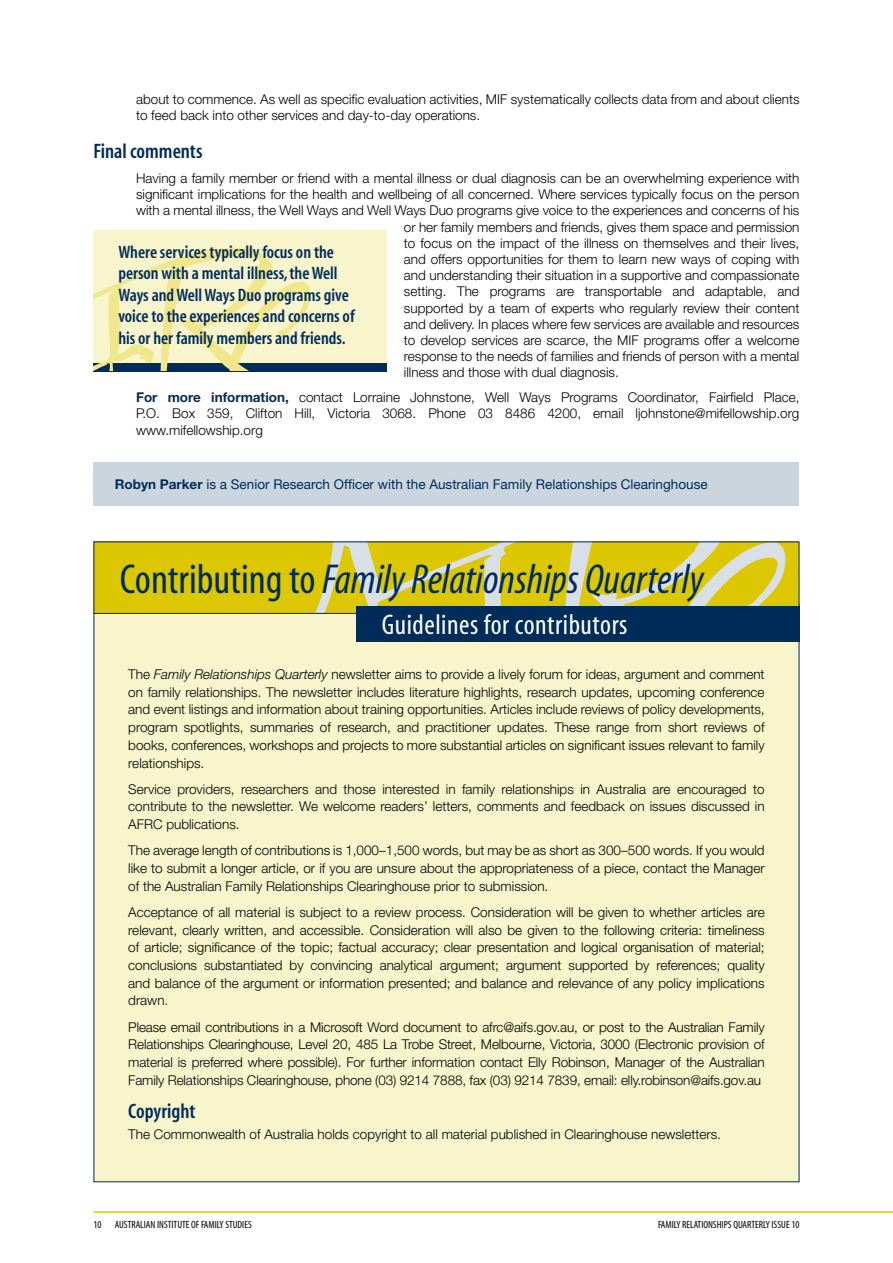
<style>
.page{position:relative;width:893px;height:1263px;background:#fff}
.page>*{position:absolute;margin:0;border:0;box-sizing:border-box;transform-origin:0 0}
.t1{font:42px "Myriad MM It 400 300";color:#002c5a}
.t2{font:28.5px "Myriad MM 400 300";letter-spacing:.02em;color:#fff}
.t3{font:21px "Myriad MM 565 300";letter-spacing:-.125em;color:#002c5a}
.t4{font:18px/21.6px "Myriad MM 565 300";letter-spacing:-.105em;color:#002c5a}
.t5{font:300 13.5px/17.7px "Helvetica Neue";color:#000;text-align:justify}
.t6{font:13.5px "Helvetica Neue";color:#002c5a}
.t7{font:10.5px "Myriad MM 400 300";color:#000}
.s1{font-weight:700;color:#002c5a}
.s2{font-weight:700}
.s3{font-family:"Myriad MM 400 300"}
.s4{font-style:italic}
</style>
<div class="page">
<hr style="left:94px;top:1211px;width:799px;height:2px;background:#ddc700">
<hr style="left:892px;top:0;width:1px;height:1263px;background:#fcf9e6">
<div style="left:94px;top:462px;width:705px;height:44px;background:#ccd5de"></div>
<div style="left:94px;top:604px;width:705px;height:578px;background:#f8f4cc"></div>
<div style="left:94px;top:541px;width:705px;height:72px;background:#ddc700"></div>
<svg style="left:315px;top:543px;width:471px;height:69px"></svg>
<div style="left:356px;top:606px;width:443px;height:35px;background:#002c5a"></div>
<div style="left:94px;top:230px;width:293px;height:137px;background:#f8f4cc"></div>
<div style="left:94px;top:363px;width:293px;height:8px;background:#002c5a"></div>
<svg style="left:94px;top:248px;width:216px;height:122px"></svg>
<p class="t5" style="left:136px;top:91px;width:665px;line-height:16.2px">about to commence. As well as specific evaluation activities, MIF systematically collects data from and about clients to feed back into other services and day-to-day operations.</p>
<h3 class="t3" style="left:94px;top:141px;width:112px">Final comments</h3>
<p class="t5" style="left:136px;top:169px;width:665px">Having a family member or friend with a mental illness or dual diagnosis can be an overwhelming experience with</p>
<p class="t5" style="left:136px;top:185px;width:665px">significant implications for the health and wellbeing of all concerned. Where services typically focus on the person</p>
<p class="t5" style="left:136px;top:201px;width:665px">with a mental illness, the Well Ways and Well Ways Duo programs give voice to the experiences and concerns of his</p>
<p class="t5" style="left:404px;top:218px;width:397px">or her family members and friends, gives them space and permission</p>
<p class="t5" style="left:404px;top:234px;width:397px">to focus on the impact of the illness on themselves and their lives,</p>
<p class="t5" style="left:404px;top:250px;width:397px">and offers opportunities for them to learn new ways of coping with</p>
<p class="t5" style="left:404px;top:266px;width:397px">and understanding their situation in a supportive and compassionate</p>
<p class="t5" style="left:404px;top:282px;width:397px">setting. The programs are transportable and adaptable, and</p>
<p class="t5" style="left:404px;top:299px;width:397px">supported by a team of experts who regularly review their content</p>
<p class="t5" style="left:404px;top:315px;width:397px">and delivery. In places where few services are available and resources</p>
<p class="t5" style="left:404px;top:331px;width:397px">to develop services are scarce, the MIF programs offer a welcome</p>
<p class="t5" style="left:404px;top:347px;width:397px">response to the needs of families and friends of person with a mental</p>
<p class="t5" style="left:404px;top:363px;width:216px">illness and those with dual diagnosis.</p>
<p class="t5" style="left:136px;top:389px;width:665px;line-height:16.2px"><span class="s1">For more information,</span> contact Lorraine Johnstone, Well Ways Programs Coordinator, Fairfield Place, P.O. Box 359, Clifton Hill, Victoria 3068. Phone 03 8486 4200, email ljohnstone@mifellowship.org www.mifellowship.org</p>
<h3 class="t4" style="left:118px;top:242px;width:238px">Where services typically focus on the person with a mental illness, the Well Ways and Well Ways Duo programs give voice to the experiences and concerns of his or her family members and friends.</h3>
<p class="t6" style="left:115px;top:476px;width:594px"><span class="s2">Robyn Parker</span> is a Senior Research Officer with the Australian Family Relationships Clearinghouse</p>
<h1 class="t1" style="left:120px;top:559px;width:585px"><span class="s3">Contributing to</span> Family Relationships Quarterly</h1>
<h2 class="t2" style="left:382px;top:611px;width:247px">Guidelines for contributors</h2>
<p class="t5" style="left:128px;top:665px;width:638px">The <span class="s4">Family Relationships Quarterly</span> newsletter aims to provide a lively forum for ideas, argument and comment on family relationships. The newsletter includes literature highlights, research updates, upcoming conference and event listings and information about training opportunities. Articles include reviews of policy developments, program spotlights, summaries of research, and practitioner updates. These range from short reviews of books, conferences, workshops and projects to more substantial articles on significant issues relevant to family relationships.</p>
<p class="t5" style="left:128px;top:780px;width:638px">Service providers, researchers and those interested in family relationships in Australia are encouraged to contribute to the newsletter. We welcome readers’ letters, comments and feedback on issues discussed in AFRC publications.</p>
<p class="t5" style="left:128px;top:841px;width:638px">The average length of contributions is 1,000–1,500 words, but may be as short as 300–500 words. If you would like to submit a longer article, or if you are unsure about the appropriateness of a piece, contact the Manager of the Australian Family Relationships Clearinghouse prior to submission.</p>
<p class="t5" style="left:128px;top:903px;width:638px">Acceptance of all material is subject to a review process. Consideration will be given to whether articles are relevant, clearly written, and accessible. Consideration will also be given to the following criteria: timeliness of article; significance of the topic; factual accuracy; clear presentation and logical organisation of material; conclusions substantiated by convincing analytical argument; argument supported by references; quality and balance of the argument or information presented; and balance and relevance of any policy implications drawn.</p>
<p class="t5" style="left:128px;top:1018px;width:638px">Please email contributions in a Microsoft Word document to afrc@aifs.gov.au, or post to the Australian Family Relationships Clearinghouse, Level 20, 485 La Trobe Street, Melbourne, Victoria, 3000 (Electronic provision of material is preferred where possible). For further information contact Elly Robinson, Manager of the Australian Family Relationships Clearinghouse, phone (03) 9214 7888, fax (03) 9214 7839, email: elly.robinson@aifs.gov.au</p>
<h3 class="t3" style="left:128px;top:1101px;width:70px">Copyright</h3>
<p class="t5" style="left:128px;top:1125px;width:594px">The Commonwealth of Australia holds copyright to all material published in Clearinghouse newsletters.</p>
<p class="t7" style="left:94px;top:1220px;width:10px">10</p>
<p class="t7" style="left:115px;top:1220px;width:139px">AUSTRALIAN INSTITUTE OF FAMILY STUDIES</p>
<p class="t7" style="left:658px;top:1220px;width:143px">FAMILY RELATIONSHIPS QUARTERLY ISSUE 10</p>
</div>
